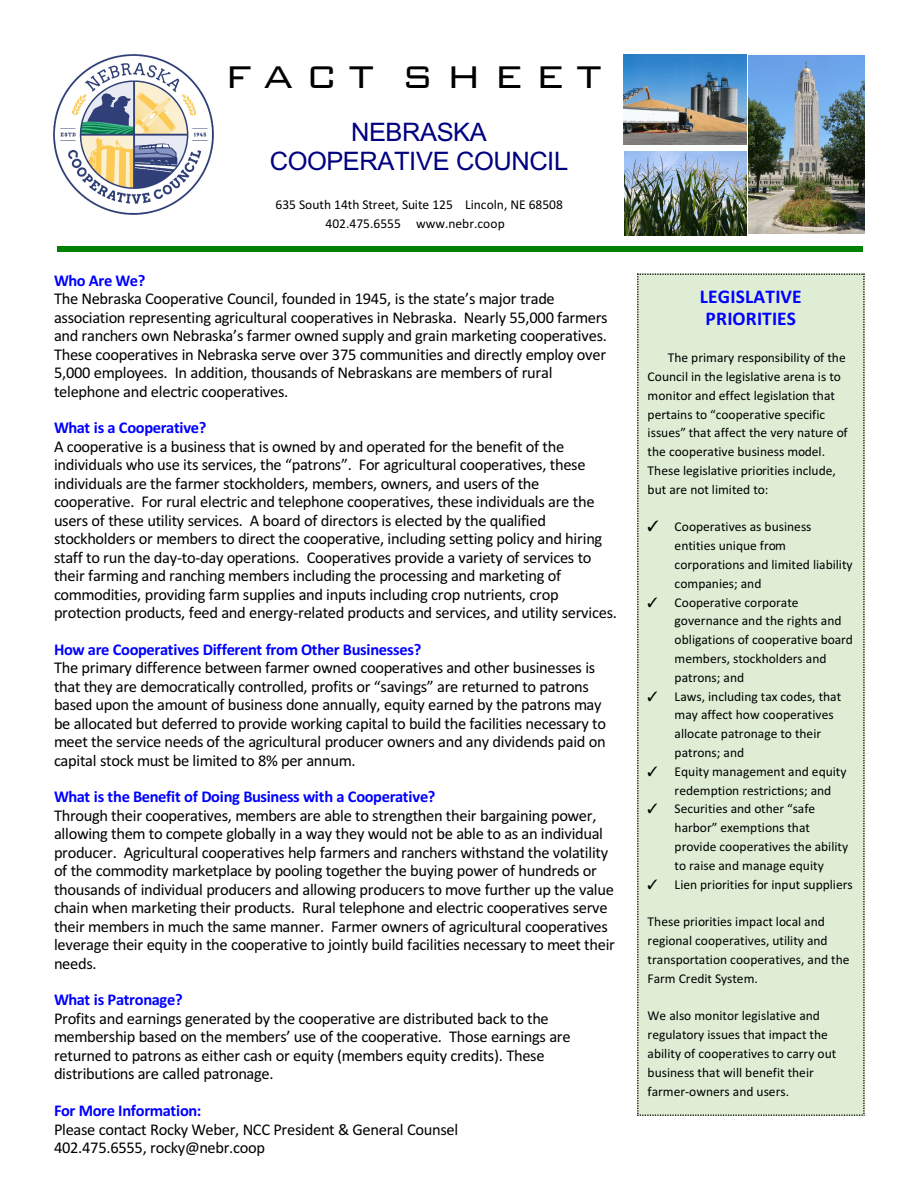
<style>
.page{position:relative;width:918px;height:1188px;background:#fff}
.page>*{position:absolute;margin:0;border:0;box-sizing:border-box;transform-origin:0 0}
.t1{font:300 42px "Bank Gothic BT";letter-spacing:.285em;color:#000}
.t2{font:25.5px/28.8px "Arial";letter-spacing:-.015em;color:#000080;text-align:center}
.t3{font:700 19.5px/21.8px "Calibri";letter-spacing:.01em;color:#00f}
.t4{font:16.5px/18.5px "Calibri";letter-spacing:-.02em;color:#000}
.t5{font:700 16.5px "Calibri";letter-spacing:-.025em;color:#00f}
.t6{font:13.5px/18.8px "Calibri";color:#000}
</style>
<div class="page">
<img style="left:624px;top:55px;width:122px;height:90px">
<img style="left:749px;top:56px;width:115px;height:178px">
<img style="left:625px;top:151px;width:121px;height:84px">
<img style="left:53px;top:54px;width:161px;height:161px">
<div style="left:58px;top:247px;width:805px;height:5px;background:#008000"></div>
<div style="left:637px;top:274px;width:228px;height:842px;background:#deedd4"></div>
<h1 class="t1" style="left:224px;top:56px;width:378px">FACT SHEET</h1>
<h2 class="t2" style="left:270px;top:120px;width:300px">NEBRASKA<br>COOPERATIVE COUNCIL</h2>
<p class="t6" style="left:276px;top:196px;width:289px;line-height:19.5px;text-align:center">635 South 14th Street, Suite 125 Lincoln, NE 68508<br>402.475.6555 www.nebr.coop</p>
<p class="t5" style="left:54px;top:273px;width:93px">Who Are We?</p>
<p class="t4" style="left:54px;top:291px;width:555px">The Nebraska Cooperative Council, founded in 1945, is the state’s major trade association representing agricultural cooperatives in Nebraska. Nearly 55,000 farmers and ranchers own Nebraska’s farmer owned supply and grain marketing cooperatives.<br>These cooperatives in Nebraska serve over 375 communities and directly employ over 5,000 employees. In addition, thousands of Nebraskans are members of rural telephone and electric cooperatives.</p>
<p class="t5" style="left:54px;top:421px;width:154px">What is a Cooperative?</p>
<p class="t4" style="left:54px;top:439px;width:564px">A cooperative is a business that is owned by and operated for the benefit of the individuals who use its services, the “patrons”. For agricultural cooperatives, these individuals are the farmer stockholders, members, owners, and users of the cooperative. For rural electric and telephone cooperatives, these individuals are the users of these utility services. A board of directors is elected by the qualified stockholders or members to direct the cooperative, including setting policy and hiring staff to run the day-to-day operations. Cooperatives provide a variety of services to their farming and ranching members including the processing and marketing of commodities, providing farm supplies and inputs including crop nutrients, crop protection products, feed and energy-related products and services, and utility services.</p>
<p class="t5" style="left:54px;top:642px;width:369px">How are Cooperatives Different from Other Businesses?</p>
<p class="t4" style="left:54px;top:660px;width:554px">The primary difference between farmer owned cooperatives and other businesses is that they are democratically controlled, profits or “savings” are returned to patrons based upon the amount of business done annually, equity earned by the patrons may be allocated but deferred to provide working capital to build the facilities necessary to meet the service needs of the agricultural producer owners and any dividends paid on capital stock must be limited to 8% per annum.</p>
<p class="t5" style="left:54px;top:790px;width:383px">What is the Benefit of Doing Business with a Cooperative?</p>
<p class="t4" style="left:54px;top:808px;width:563px">Through their cooperatives, members are able to strengthen their bargaining power, allowing them to compete globally in a way they would not be able to as an individual producer. Agricultural cooperatives help farmers and ranchers withstand the volatility of the commodity marketplace by pooling together the buying power of hundreds or thousands of individual producers and allowing producers to move further up the value chain when marketing their products. Rural telephone and electric cooperatives serve their members in much the same manner. Farmer owners of agricultural cooperatives leverage their equity in the cooperative to jointly build facilities necessary to meet their needs.</p>
<p class="t5" style="left:54px;top:993px;width:130px">What is Patronage?</p>
<p class="t4" style="left:54px;top:1010px;width:518px">Profits and earnings generated by the cooperative are distributed back to the membership based on the members’ use of the cooperative. Those earnings are returned to patrons as either cash or equity (members equity credits). These distributions are called patronage.</p>
<p class="t5" style="left:54px;top:1104px;width:149px">For More Information:</p>
<p class="t4" style="left:54px;top:1121px;width:406px">Please contact Rocky Weber, NCC President &amp; General Counsel<br>402.475.6555, rocky@nebr.coop</p>
<p class="t3" style="left:700px;top:287px;width:103px">LEGISLATIVE<br>PRIORITIES</p>
<p class="t6" style="left:648px;top:349px;width:201px;text-indent:20px">The primary responsibility of the Council in the legislative arena is to monitor and effect legislation that pertains to “cooperative specific issues” that affect the very nature of the cooperative business model.<br>These legislative priorities include, but are not limited to:</p>
<p class="t6" style="left:675px;top:519px;width:180px">Cooperatives as business entities unique from corporations and limited liability companies; and<br>Cooperative corporate governance and the rights and obligations of cooperative board members, stockholders and patrons; and<br>Laws, including tax codes, that may affect how cooperatives allocate patronage to their patrons; and<br>Equity management and equity redemption restrictions; and<br>Securities and other “safe harbor” exemptions that provide cooperatives the ability to raise and manage equity<br>Lien priorities for input suppliers</p>
<p class="t6" style="left:648px;top:913px;width:203px">These priorities impact local and regional cooperatives, utility and transportation cooperatives, and the<br>Farm Credit System.</p>
<p class="t6" style="left:648px;top:1008px;width:190px">We also monitor legislative and regulatory issues that impact the ability of cooperatives to carry out business that will benefit their farmer-owners and users.</p>
</div>
